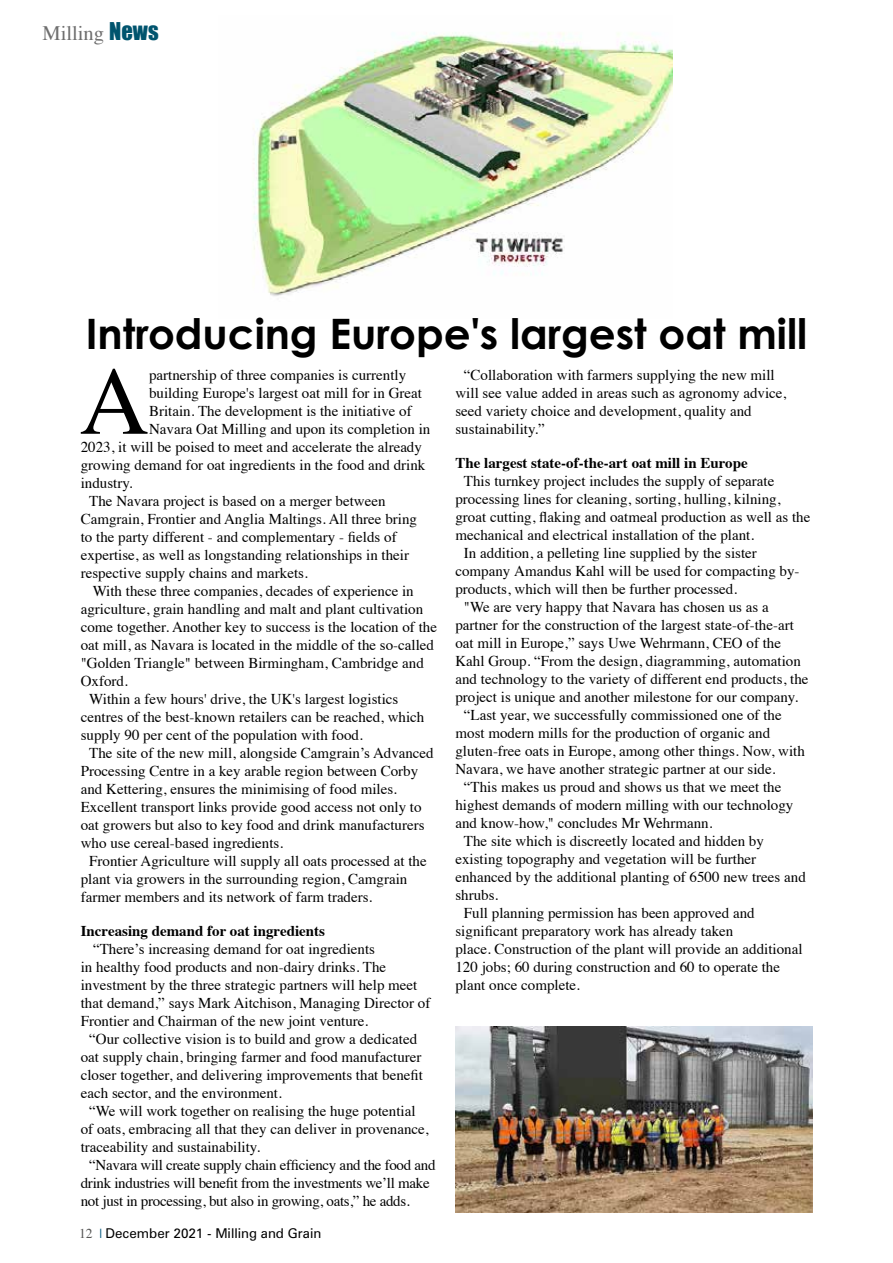
<style>
.page{position:relative;width:893px;height:1263px;background:#fff}
.page>*{position:absolute;margin:0;border:0;box-sizing:border-box;transform-origin:0 0}
.t1{font:96.6px "Times";color:#000}
.t2{font:700 42px "Century Gothic Pro";color:#000}
.t3{font:20.55px "Times";color:#6e6e6e}
.t4{font:15px/18px "Times";color:#000}
.t5{font:15px "Times";letter-spacing:-.02em;color:#000}
.t6{font:700 15px "Times";color:#000}
.t7{font:13.5px "Zurich BT";color:#000}
.s1{font-family:"Impact";font-size:22.5px;color:#00546e}
.s2{font-family:"Times";color:#565655}
.s3{font-family:"Times";color:#00557e}
</style>
<div class="page">
<img style="left:253px;top:32px;width:419px;height:264px">
<img style="left:455px;top:1026px;width:357px;height:186px">
<h3 class="t3" style="left:43px;top:13px;width:118px">Milling <span class="s1">News</span></h3>
<h2 class="t2" style="left:86px;top:308px;width:723px">Introducing Europe's largest oat mill</h2>
<h1 class="t1" style="left:79px;top:311px;width:71px">A</h1>
<p class="t4" style="left:149px;top:364px;width:259px">partnership of three companies is currently</p>
<p class="t4" style="left:455px;top:364px;width:332px;text-indent:8px">“Collaboration with farmers supplying the new mill will see value added in areas such as agronomy advice, seed variety choice and development, quality and sustainability.”</p>
<p class="t6" style="left:455px;top:449px;width:294px">The largest state-of-the-art oat mill in Europe</p>
<p class="t4" style="left:464px;top:471px;width:312px">This turnkey project includes the supply of separate</p>
<p class="t4" style="left:455px;top:489px;width:326px">processing lines for cleaning, sorting, hulling, kilning,</p>
<p class="t4" style="left:455px;top:507px;width:356px">groat cutting, flaking and oatmeal production as well as the</p>
<p class="t4" style="left:455px;top:525px;width:300px">mechanical and electrical installation of the plant.</p>
<p class="t4" style="left:464px;top:543px;width:294px">In addition, a pelleting line supplied by the sister</p>
<p class="t4" style="left:455px;top:561px;width:346px">company Amandus Kahl will be used for compacting by-</p>
<p class="t4" style="left:455px;top:579px;width:283px">products, which will then be further processed.</p>
<p class="t4" style="left:464px;top:597px;width:306px">"We are very happy that Navara has chosen us as a</p>
<p class="t4" style="left:455px;top:615px;width:340px">partner for the construction of the largest state-of-the-art</p>
<p class="t4" style="left:455px;top:633px;width:327px">oat mill in Europe,” says Uwe Wehrmann, CEO of the</p>
<p class="t4" style="left:455px;top:651px;width:347px">Kahl Group. “From the design, diagramming, automation</p>
<p class="t4" style="left:455px;top:669px;width:354px">and technology to the variety of different end products, the</p>
<p class="t4" style="left:455px;top:687px;width:344px">project is unique and another milestone for our company.</p>
<p class="t4" style="left:464px;top:705px;width:319px">“Last year, we successfully commissioned one of the</p>
<p class="t4" style="left:455px;top:723px;width:316px">most modern mills for the production of organic and</p>
<p class="t4" style="left:455px;top:741px;width:351px">gluten-free oats in Europe, among other things. Now, with</p>
<p class="t4" style="left:455px;top:759px;width:321px">Navara, we have another strategic partner at our side.</p>
<p class="t4" style="left:464px;top:777px;width:319px">“This makes us proud and shows us that we meet the</p>
<p class="t4" style="left:455px;top:795px;width:339px">highest demands of modern milling with our technology</p>
<p class="t4" style="left:455px;top:813px;width:258px">and know-how," concludes Mr Wehrmann.</p>
<p class="t4" style="left:464px;top:831px;width:301px">The site which is discreetly located and hidden by</p>
<p class="t4" style="left:455px;top:849px;width:302px">existing topography and vegetation will be further</p>
<p class="t4" style="left:455px;top:867px;width:352px">enhanced by the additional planting of 6500 new trees and</p>
<p class="t4" style="left:455px;top:885px;width:44px">shrubs.</p>
<p class="t4" style="left:464px;top:903px;width:292px">Full planning permission has been approved and</p>
<p class="t4" style="left:455px;top:921px;width:279px">significant preparatory work has already taken</p>
<p class="t4" style="left:455px;top:939px;width:349px">place. Construction of the plant will provide an additional</p>
<p class="t4" style="left:455px;top:957px;width:326px">120 jobs; 60 during construction and 60 to operate the</p>
<p class="t4" style="left:455px;top:975px;width:126px">plant once complete.</p>
<p class="t4" style="left:149px;top:382px;width:274px">building Europe's largest oat mill for in Great</p>
<p class="t4" style="left:149px;top:400px;width:264px">Britain. The development is the initiative of</p>
<p class="t4" style="left:149px;top:418px;width:283px">Navara Oat Milling and upon its completion in</p>
<p class="t4" style="left:81px;top:436px;width:343px">2023, it will be poised to meet and accelerate the already</p>
<p class="t4" style="left:81px;top:454px;width:346px">growing demand for oat ingredients in the food and drink</p>
<p class="t4" style="left:81px;top:472px;width:53px">industry.</p>
<p class="t4" style="left:89px;top:490px;width:298px">The Navara project is based on a merger between</p>
<p class="t4" style="left:81px;top:508px;width:338px">Camgrain, Frontier and Anglia Maltings. All three bring</p>
<p class="t4" style="left:81px;top:526px;width:317px">to the party different - and complementary - fields of</p>
<p class="t4" style="left:81px;top:544px;width:330px">expertise, as well as longstanding relationships in their</p>
<p class="t4" style="left:81px;top:562px;width:229px">respective supply chains and markets.</p>
<p class="t4" style="left:93px;top:580px;width:322px">With these three companies, decades of experience in</p>
<p class="t4" style="left:81px;top:598px;width:344px">agriculture, grain handling and malt and plant cultivation</p>
<p class="t4" style="left:81px;top:616px;width:358px">come together. Another key to success is the location of the</p>
<p class="t4" style="left:81px;top:634px;width:355px">oat mill, as Navara is located in the middle of the so-called</p>
<p class="t4" style="left:81px;top:652px;width:345px">"Golden Triangle" between Birmingham, Cambridge and</p>
<p class="t4" style="left:81px;top:670px;width:49px">Oxford.</p>
<p class="t4" style="left:89px;top:688px;width:311px">Within a few hours' drive, the UK's largest logistics</p>
<p class="t4" style="left:81px;top:706px;width:345px">centres of the best-known retailers can be reached, which</p>
<p class="t4" style="left:81px;top:724px;width:284px">supply 90 per cent of the population with food.</p>
<p class="t4" style="left:89px;top:742px;width:346px">The site of the new mill, alongside Camgrain’s Advanced</p>
<p class="t4" style="left:81px;top:760px;width:339px">Processing Centre in a key arable region between Corby</p>
<p class="t4" style="left:81px;top:778px;width:318px">and Kettering, ensures the minimising of food miles.</p>
<p class="t4" style="left:81px;top:796px;width:342px">Excellent transport links provide good access not only to</p>
<p class="t4" style="left:81px;top:814px;width:345px">oat growers but also to key food and drink manufacturers</p>
<p class="t4" style="left:81px;top:832px;width:204px">who use cereal-based ingredients.</p>
<p class="t4" style="left:89px;top:850px;width:339px">Frontier Agriculture will supply all oats processed at the</p>
<p class="t4" style="left:81px;top:868px;width:328px">plant via growers in the surrounding region, Camgrain</p>
<p class="t4" style="left:81px;top:886px;width:293px">farmer members and its network of farm traders.</p>
<p class="t6" style="left:81px;top:917px;width:246px">Increasing demand for oat ingredients</p>
<p class="t4" style="left:93px;top:939px;width:284px">“There’s increasing demand for oat ingredients</p>
<p class="t4" style="left:81px;top:957px;width:307px">in healthy food products and non-dairy drinks. The</p>
<p class="t4" style="left:81px;top:975px;width:338px">investment by the three strategic partners will help meet</p>
<p class="t4" style="left:81px;top:993px;width:351px">that demand,” says Mark Aitchison, Managing Director of</p>
<p class="t4" style="left:81px;top:1011px;width:289px">Frontier and Chairman of the new joint venture.</p>
<p class="t4" style="left:89px;top:1029px;width:329px">“Our collective vision is to build and grow a dedicated</p>
<p class="t4" style="left:81px;top:1047px;width:342px">oat supply chain, bringing farmer and food manufacturer</p>
<p class="t4" style="left:81px;top:1065px;width:344px">closer together, and delivering improvements that benefit</p>
<p class="t4" style="left:81px;top:1083px;width:203px">each sector, and the environment.</p>
<p class="t4" style="left:89px;top:1101px;width:328px">“We will work together on realising the huge potential</p>
<p class="t4" style="left:81px;top:1119px;width:349px">of oats, embracing all that they can deliver in provenance,</p>
<p class="t4" style="left:81px;top:1137px;width:181px">traceability and sustainability.</p>
<p class="t5" style="left:89px;top:1151px;width:348px">“Navara will create supply chain efficiency and the food and</p>
<p class="t5" style="left:81px;top:1169px;width:350px">drink industries will benefit from the investments we’ll make</p>
<p class="t5" style="left:81px;top:1187px;width:330px">not just in processing, but also in growing, oats,” he adds.</p>
<p class="t7" style="left:79px;top:1225px;width:244px"><span class="s2">12</span> <span class="s3">|</span> December 2021 - Milling and Grain</p>
</div>
